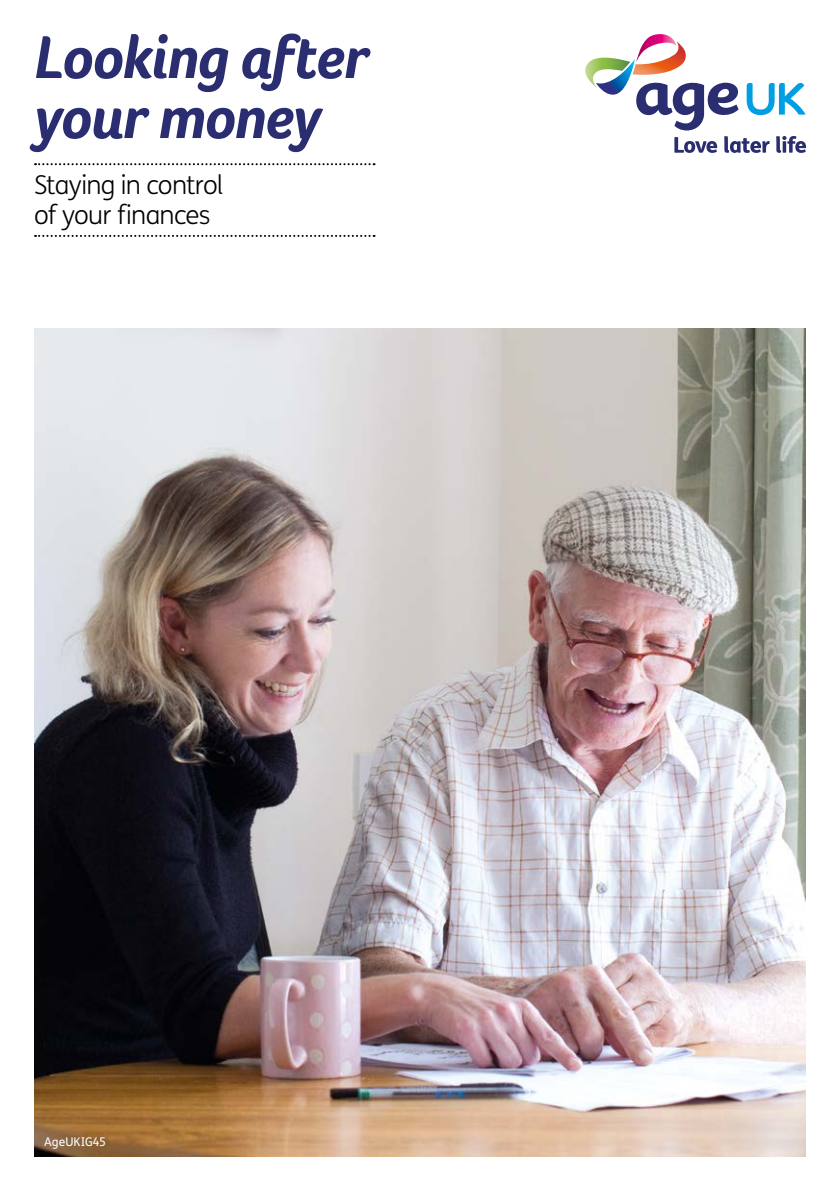
<style>
.page{position:relative;width:840px;height:1191px;background:#fff}
.page>*{position:absolute;margin:0;border:0;box-sizing:border-box;transform-origin:0 0}
.t1{font:italic 700 62px/60px "Foco Age UK";letter-spacing:-.025em;color:#2a2d6f}
.t2{font:300 26px/30px "FS Me";letter-spacing:-.03em;color:#000}
.t3{font:12px "FS Me";letter-spacing:.005em;color:#fff}
</style>
<div class="page">
<svg style="left:585px;top:34px;width:220px;height:119px"></svg>
<img style="left:34px;top:329px;width:771px;height:828px">
<svg style="left:35px;top:163px;width:339px;height:2px"></svg>
<svg style="left:35px;top:235px;width:339px;height:2px"></svg>
<p class="t1" style="left:34px;top:27px;width:336px">Looking after your money</p>
<p class="t2" style="left:34px;top:170px;width:191px">Staying in control of your finances</p>
<p class="t3" style="left:44px;top:1134px;width:63px">AgeUKIG45</p>
</div>
